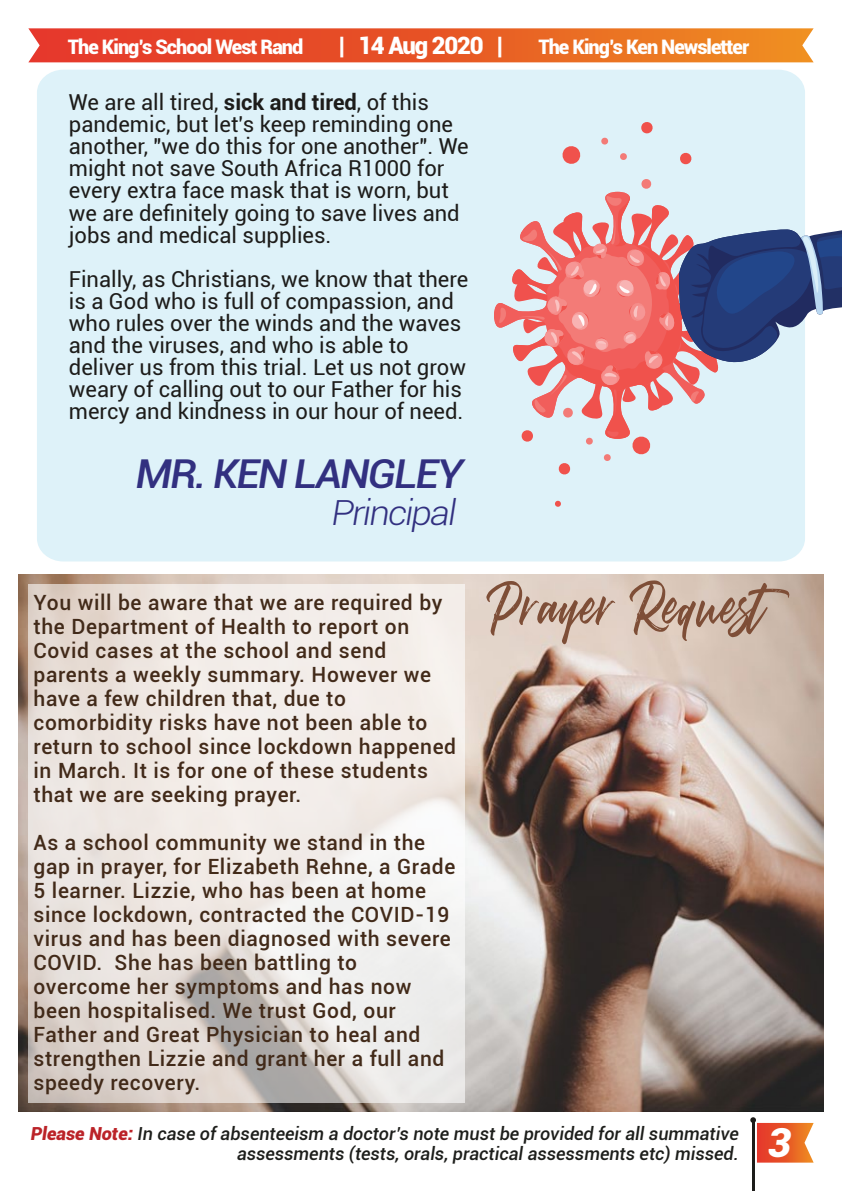
<style>
.page{position:relative;width:842px;height:1191px;background:#fff}
.page>*{position:absolute;margin:0;border:0;box-sizing:border-box;transform-origin:0 0}
.t1{font:61.4px "Jaeggers FREE";letter-spacing:.01em;color:#7e4e37}
.t2{font:italic 900 40px "Roboto";color:#fff}
.t3{font:italic 500 39.8px "Roboto";letter-spacing:-.05em;color:#323080;scale:1.06 1}
.t4{font:italic 300 34.6px "Roboto";letter-spacing:-.05em;color:#323080;scale:1.06 1}
.t5{font:900 24px "Roboto";letter-spacing:-.05em;color:#fff}
.t6{font:22px/22px "Roboto";color:#1d1c1a}
.t7{font:500 21px/24px "Roboto";letter-spacing:.03em;color:#422a19}
.t8{font:900 20px "Roboto";letter-spacing:-.05em;color:#fff}
.t9{font:italic 500 18px/19.6px "Roboto";color:#1d1e1b;text-align:right}
.s1{font-weight:700}
.s2{font-weight:900;color:#bb2328}
</style>
<div class="page">
<hr style="left:752px;top:1120px;width:2px;height:71px;background:#1d1c1a">
<svg style="left:750px;top:1117px;width:64px;height:45px"></svg>
<svg style="left:28px;top:28px;width:786px;height:34px;background:#e95f2b"></svg>
<div style="left:37px;top:70px;width:768px;height:491px;background:#def2f9"></div>
<svg style="left:561px;top:145px;width:20px;height:20px"></svg>
<svg style="left:679px;top:152px;width:13px;height:13px"></svg>
<svg style="left:641px;top:121px;width:12px;height:13px"></svg>
<svg style="left:620px;top:153px;width:7px;height:7px"></svg>
<svg style="left:601px;top:137px;width:7px;height:8px"></svg>
<svg style="left:555px;top:500px;width:6px;height:7px"></svg>
<svg style="left:494px;top:178px;width:348px;height:297px;background:#c8b2be"></svg>
<img style="left:18px;top:574px;width:806px;height:537px">
<svg style="left:28px;top:584px;width:437px;height:519px;background:#eae4e0"></svg>
<p class="t8" style="left:68px;top:32px;width:237px">The King’s School West Rand</p>
<p class="t5" style="left:339px;top:28px;width:165px">| 14 Aug 2020 |</p>
<p class="t8" style="left:538px;top:32px;width:212px">The King’s Ken Newsletter</p>
<p class="t6" style="left:69px;top:91px;width:401px">We are all tired, <span class="s1">sick and tired</span>, of this pandemic, but let's keep reminding one another, "we do this for one another". We might not save South Africa R1000 for every extra face mask that is worn, but we are definitely going to save lives and jobs and medical supplies.</p>
<p class="t6" style="left:69px;top:267px;width:401px">Finally, as Christians, we know that there is a God who is full of compassion, and who rules over the winds and the waves and the viruses, and who is able to deliver us from this trial. Let us not grow weary of calling out to our Father for his mercy and kindness in our hour of need.</p>
<h3 class="t3" style="left:135px;top:446px;width:311px">MR. KEN LANGLEY</h3>
<h3 class="t4" style="left:331px;top:489px;width:120px">Principal</h3>
<p class="t7" style="left:34px;top:590px;width:424px">You will be aware that we are required by the Department of Health to report on Covid cases at the school and send parents a weekly summary. However we have a few children that, due to comorbidity risks have not been able to return to school since lockdown happened in March. It is for one of these students that we are seeking prayer.</p>
<p class="t7" style="left:34px;top:830px;width:423px">As a school community we stand in the gap in prayer, for Elizabeth Rehne, a Grade 5 learner. Lizzie, who has been at home since lockdown, contracted the COVID-19 virus and has been diagnosed with severe COVID. She has been battling to overcome her symptoms and has now been hospitalised. We trust God, our Father and Great Physician to heal and strengthen Lizzie and grant her a full and speedy recovery.</p>
<h1 class="t1" style="left:486px;top:576px;width:279px">Prayer Request</h1>
<p class="t9" style="left:31px;top:1123px;width:710px"><span class="s2">Please Note:</span> In case of absenteeism a doctor’s note must be provided for all summative assessments (tests, orals, practical assessments etc) missed.</p>
<h2 class="t2" style="left:768px;top:1114px;width:25px">3</h2>
</div>
